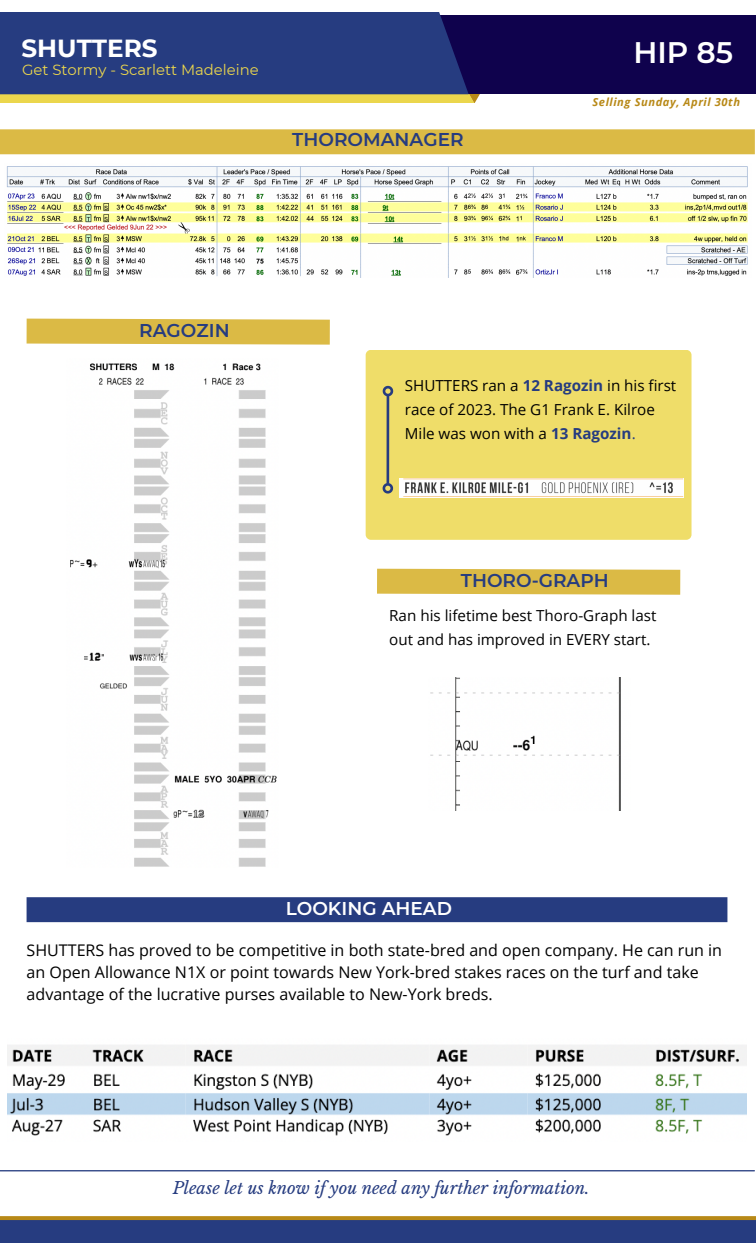
<style>
.page{position:relative;width:756px;height:1246px;background:#fff}
.page>*{position:absolute;margin:0;border:0;box-sizing:border-box;transform-origin:0 0}
.t1{font:600 29.57px "Montserrat";color:#fff}
.t2{font:700 24.68px "Montserrat";color:#fff}
.t3{font:600 18.55px "Montserrat";color:#263c80}
.t4{font:600 18.55px "Montserrat";color:#fff}
.t5{font:italic 16.45px "Libre Baskerville";color:#263c80}
.t6{font:16.1px/22.2px "Open Sans";color:#000}
.t7{font:15.22px/24px "Open Sans";color:#000}
.t8{font:14.88px "Montserrat";color:#ebd64d}
.t9{font:italic 700 11.2px "Open Sans";letter-spacing:.055em;color:#b88917}
.s1{font-weight:700;color:#263c80}
.s2{color:#263c80}
</style>
<div class="page">
<div style="left:0;top:1220px;width:756px;height:22px;background:#263c80"></div>
<svg style="left:0;top:1216px;width:756px;height:4px;fill:#b88917"></svg>
<div style="left:0;top:129px;width:755px;height:25px;background:#dbba45"></div>
<svg style="left:26px;top:318px;width:304px;height:27px"></svg>
<div style="left:27px;top:897px;width:700px;height:25px;background:#263c80"></div>
<hr style="left:0;top:1170px;width:754px;height:1px;background:#263c80">
<svg style="left:0;top:94px;width:480px;height:9px"></svg>
<div style="left:297px;top:16px;width:459px;height:78px;background:#0f024d"></div>
<div style="left:0;top:12px;width:469px;height:82px;background:#263c80"></div>
<img style="left:8px;top:1045px;width:738px;height:91px">
<img style="left:6px;top:166px;width:742px;height:112px">
<img style="left:70px;top:363px;width:207px;height:504px">
<div style="left:366px;top:350px;width:326px;height:190px;background:#efdd69;border-radius:5px"></div>
<img style="left:400px;top:479px;width:131px;height:19px">
<img style="left:531px;top:479px;width:109px;height:19px">
<img style="left:640px;top:479px;width:43px;height:19px">
<hr style="left:387px;top:396px;width:2px;height:88px;background:#263c80">
<svg style="left:382px;top:385px;width:12px;height:13px"></svg>
<svg style="left:382px;top:481px;width:12px;height:13px"></svg>
<svg style="left:377px;top:568px;width:304px;height:27px"></svg>
<img style="left:430px;top:677px;width:191px;height:133px">
<h2 class="t2" style="left:22px;top:33px;width:138px">SHUTTERS</h2>
<p class="t8" style="left:22px;top:61px;width:238px">Get Stormy - Scarlett Madeleine</p>
<p class="t3" style="left:292px;top:128px;width:173px">THOROMANAGER</p>
<h1 class="t1" style="left:633px;top:34px;width:101px">HIP 85</h1>
<p class="t9" style="left:592px;top:94px;width:149px">Selling Sunday, April 30th</p>
<p class="t3" style="left:139px;top:319px;width:92px">RAGOZIN</p>
<p class="t7" style="left:405px;top:373px;width:273px">SHUTTERS ran a <span class="s1">12 Ragozin</span> in his first race of 2023. The G1 Frank E. Kilroe<br>Mile was won with a <span class="s1">13 Ragozin</span><span class="s2">.</span></p>
<p class="t3" style="left:461px;top:569px;width:150px">THORO-GRAPH</p>
<p class="t7" style="left:389px;top:603px;width:269px">Ran his lifetime best Thoro-Graph last out and has improved in EVERY start.</p>
<p class="t4" style="left:286px;top:897px;width:168px">LOOKING AHEAD</p>
<p class="t6" style="left:27px;top:938px;width:697px">SHUTTERS has proved to be competitive in both state-bred and open company. He can run in an Open Allowance N1X or point towards New York-bred stakes races on the turf and take advantage of the lucrative purses available to New-York breds.</p>
<p class="t5" style="left:173px;top:1178px;width:418px">Please let us know if you need any further information.</p>
</div>
